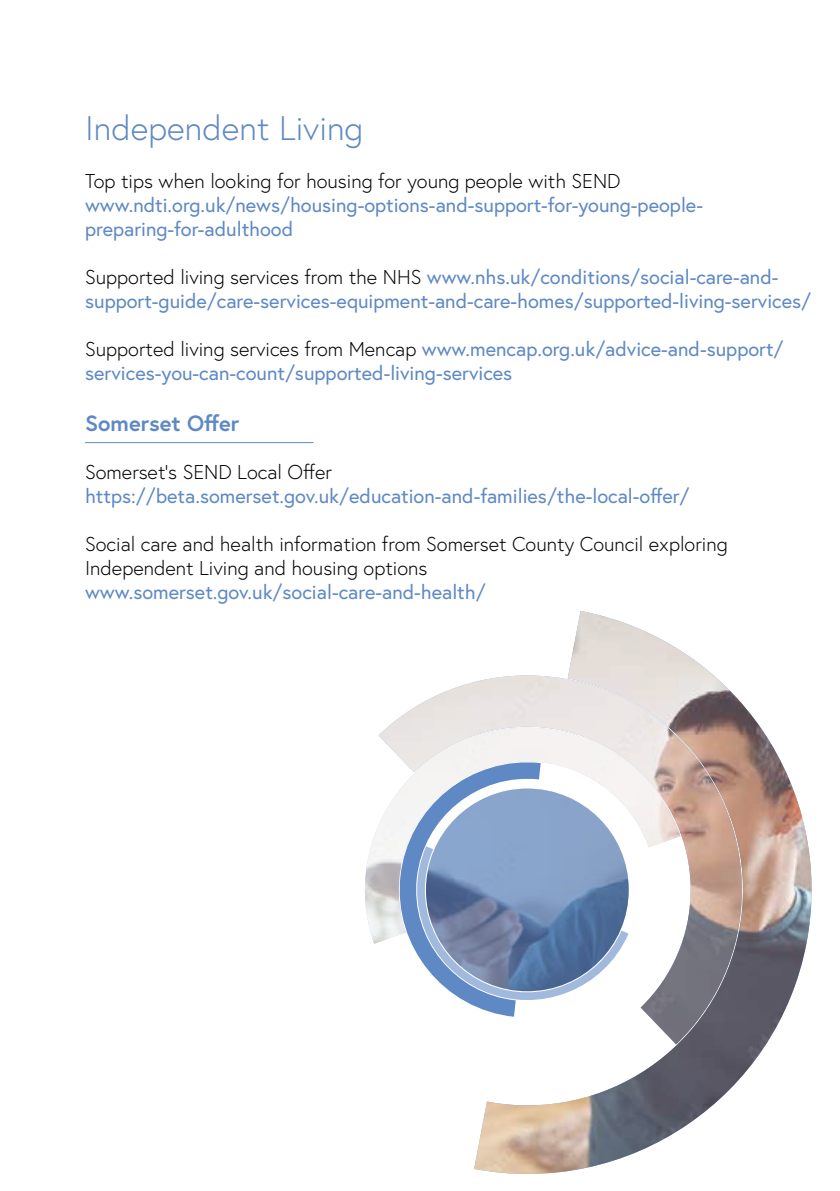
<style>
.page{position:relative;width:840px;height:1191px;background:#fff}
.page>*{position:absolute;margin:0;border:0;box-sizing:border-box;transform-origin:0 0}
.t1{font:300 34px "Europa";color:#5e89c4}
.t2{font:700 22px "Europa";color:#5e89c4}
.t3{font:20px/24px "Europa";color:#5e89c4}
.t4{font:300 20px/24px "Europa";color:#000}
.s1{font-weight:300;color:#000}
</style>
<div class="page">
<hr style="left:85px;top:442px;width:228px;height:1px;background:#5e89c4">
<img style="left:390px;top:682px;width:84px;height:43px">
<img style="left:365px;top:727px;width:109px;height:216px">
<img style="left:474px;top:611px;width:338px;height:563px">
<svg style="left:393px;top:755px;width:235px;height:261px"></svg>
<img style="left:425px;top:788px;width:203px;height:203px;border-radius:101px">
<h1 class="t1" style="left:85px;top:107px;width:279px">Independent Living</h1>
<p class="t4" style="left:85px;top:169px;width:536px">Top tips when looking for housing for young people with SEND</p>
<p class="t3" style="left:85px;top:193px;width:619px">www.ndti.org.uk/news/housing-options-and-support-for-young-people&shy;preparing-for-adulthood</p>
<p class="t3" style="left:85px;top:265px;width:727px"><span class="s1">Supported living services from the NHS</span> www.nhs.uk/conditions/social-care-and&shy;support-guide/care-services-equipment-and-care-homes/supported-living-services/</p>
<p class="t3" style="left:85px;top:337px;width:699px"><span class="s1">Supported living services from Mencap</span> www.mencap.org.uk/advice-and-support/ services-you-can-count/supported-living-services</p>
<p class="t2" style="left:85px;top:408px;width:156px">Somerset Offer</p>
<p class="t4" style="left:85px;top:459px;width:248px">Somerset’s SEND Local Offer</p>
<p class="t3" style="left:85px;top:483px;width:605px">https://beta.somerset.gov.uk/education-and-families/the-local-offer/</p>
<p class="t4" style="left:85px;top:531px;width:644px">Social care and health information from Somerset County Council exploring<br>Independent Living and housing options</p>
<p class="t3" style="left:85px;top:579px;width:402px">www.somerset.gov.uk/social-care-and-health/</p>
</div>
